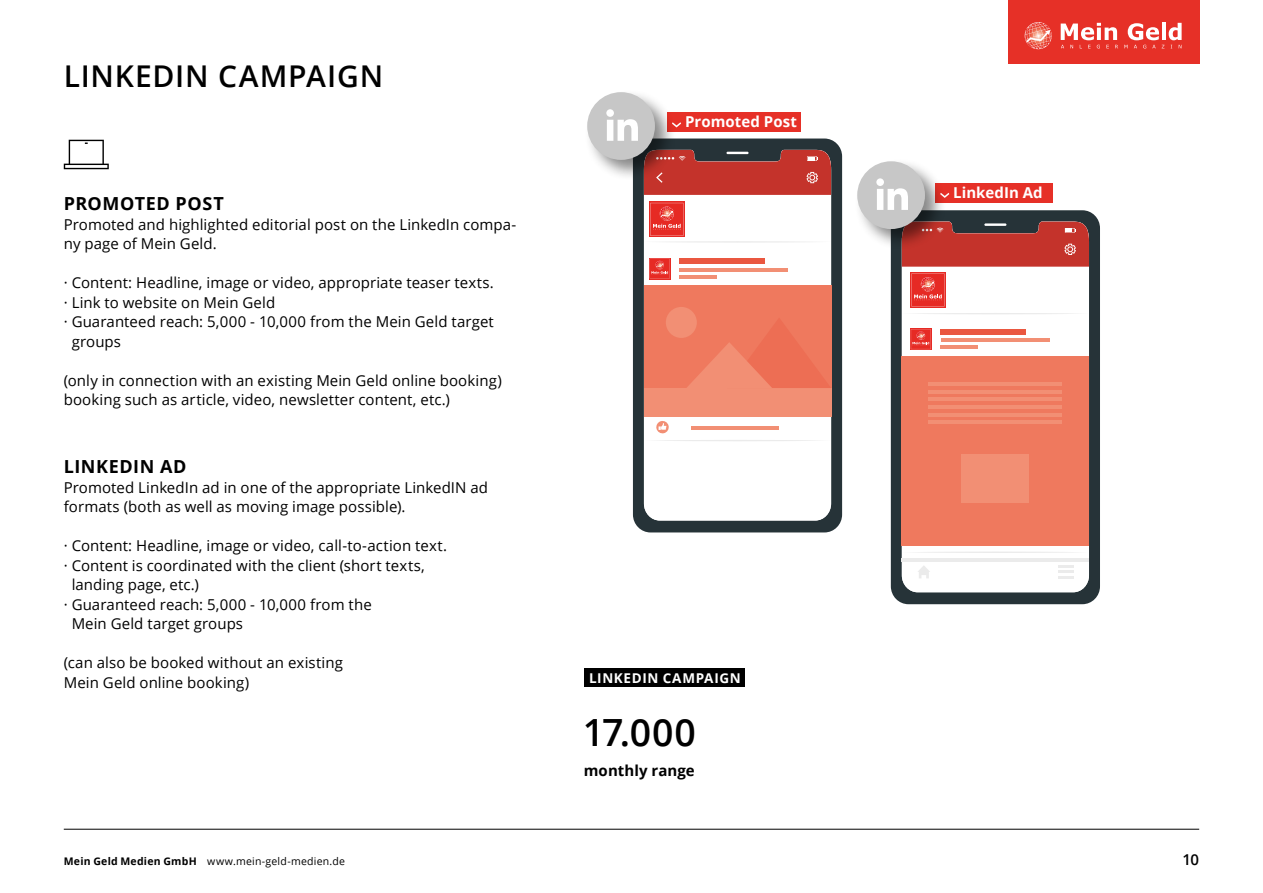
<style>
.page{position:relative;width:1263px;height:893px;background:#fff}
.page>*{position:absolute;margin:0;border:0;box-sizing:border-box;transform-origin:0 0}
.t1{font:600 37.5px "Open Sans";color:#000}
.t2{font:600 30px "Open Sans";letter-spacing:.025em;color:#000}
.t3{font:700 18px "Open Sans";letter-spacing:.03em;color:#000}
.t4{font:15px/19.5px "Open Sans";letter-spacing:.005em;color:#000}
.t5{font:700 15px "Open Sans";letter-spacing:.005em;color:#fff}
.t6{font:700 15px "Open Sans";letter-spacing:.005em;color:#000}
.t7{font:600 15px "Open Sans";color:#000}
.t8{font:700 13.5px "Open Sans";letter-spacing:.04em;color:#fff}
.t9{font:10.5px "Open Sans";letter-spacing:.02em;color:#000}
.s1{font-weight:700}
</style>
<div class="page">
<div style="left:1008px;top:0;width:191px;height:64px;background:#e63027"></div>
<hr style="left:64px;top:829px;width:1135px;height:1px;background:#000">
<svg style="left:1024px;top:22px;width:158px;height:28px"></svg>
<svg style="left:64px;top:140px;width:45px;height:29px"></svg>
<div style="left:585px;top:668px;width:160px;height:19px;background:#000"></div>
<div style="left:668px;top:112px;width:133px;height:20px;background:#e63027"></div>
<svg style="left:676px;top:122px;width:5px;height:5px"></svg>
<div style="left:936px;top:183px;width:117px;height:19px;background:#e63027"></div>
<svg style="left:633px;top:139px;width:209px;height:393px;background:#2f3a3e"></svg>
<svg style="left:644px;top:195px;width:187px;height:325px"></svg>
<svg style="left:644px;top:150px;width:187px;height:45px;background:#b13832"></svg>
<svg style="left:644px;top:420px;width:187px;height:21px"></svg>
<div style="left:644px;top:285px;width:187px;height:131px;background:#ef795e"></div>
<div style="left:666px;top:307px;width:31px;height:31px;background:#f28f74;border-radius:50%"></div>
<div style="left:644px;top:388px;width:187px;height:28px;background:#f28f74"></div>
<svg style="left:687px;top:319px;width:143px;height:69px"></svg>
<svg style="left:891px;top:210px;width:209px;height:394px;background:#303a3e"></svg>
<svg style="left:902px;top:267px;width:187px;height:325px"></svg>
<svg style="left:902px;top:222px;width:187px;height:45px;background:#b13933"></svg>
<svg style="left:917px;top:565px;width:13px;height:13px"></svg>
<svg style="left:1058px;top:565px;width:15px;height:13px"></svg>
<svg style="left:902px;top:551px;width:187px;height:2px"></svg>
<svg style="left:902px;top:313px;width:187px;height:1px"></svg>
<hr style="left:902px;top:559px;width:187px;height:3px;background:#ebebeb">
<div style="left:902px;top:357px;width:187px;height:189px;background:#ef795e"></div>
<hr style="left:929px;top:382px;width:133px;height:4px;background:#f28f74">
<hr style="left:929px;top:405px;width:133px;height:4px;background:#f28f74">
<hr style="left:929px;top:390px;width:133px;height:3px;background:#f28f74">
<hr style="left:929px;top:413px;width:133px;height:3px;background:#f28f74">
<hr style="left:929px;top:397px;width:133px;height:4px;background:#f28f74">
<hr style="left:929px;top:420px;width:133px;height:4px;background:#f28f74">
<div style="left:962px;top:454px;width:67px;height:49px;background:#f28f74"></div>
<div style="left:584px;top:89px;width:92px;height:92px;background:#000;opacity:.47"></div>
<div style="left:587px;top:92px;width:68px;height:68px;background:#c7c7c7;border-radius:50%"></div>
<svg style="left:606px;top:109px;width:32px;height:32px"></svg>
<div style="left:854px;top:158px;width:92px;height:92px;background:#000;opacity:.47"></div>
<div style="left:857px;top:161px;width:68px;height:68px;background:#c7c7c7;border-radius:50%"></div>
<svg style="left:876px;top:178px;width:32px;height:32px"></svg>
<div style="left:679px;top:259px;width:86px;height:5px;background:#ea5740"></div>
<hr style="left:679px;top:268px;width:109px;height:3px;background:#f28f74">
<hr style="left:679px;top:275px;width:38px;height:3px;background:#f28f74">
<div style="left:649px;top:201px;width:36px;height:36px;background:#e9443f"></div>
<svg style="left:644px;top:203px;width:187px;height:40px"></svg>
<div style="left:649px;top:258px;width:21px;height:21px;background:#ea4e49"></div>
<svg style="left:650px;top:259px;width:19px;height:19px"></svg>
<div style="left:940px;top:329px;width:86px;height:6px;background:#ea5740"></div>
<hr style="left:940px;top:338px;width:109px;height:4px;background:#f28f74">
<hr style="left:940px;top:345px;width:38px;height:4px;background:#f28f74">
<div style="left:910px;top:272px;width:36px;height:36px;background:#ed6662"></div>
<svg style="left:911px;top:273px;width:33px;height:33px"></svg>
<svg style="left:910px;top:328px;width:22px;height:22px"></svg>
<svg style="left:911px;top:329px;width:20px;height:20px"></svg>
<h2 class="t2" style="left:64px;top:55px;width:321px">LINKEDIN CAMPAIGN</h2>
<p class="t3" style="left:64px;top:191px;width:161px">PROMOTED POST</p>
<p class="t4" style="left:64px;top:214px;width:454px">Promoted and highlighted editorial post on the LinkedIn compa&shy;ny page of Mein Geld.</p>
<p class="t4" style="left:64px;top:272px;width:432px">· Content: Headline, image or video, appropriate teaser texts.</p>
<p class="t4" style="left:64px;top:292px;width:213px">· Link to website on Mein Geld</p>
<p class="t4" style="left:64px;top:311px;width:432px">· Guaranteed reach: 5,000 - 10,000 from the Mein Geld target</p>
<p class="t4" style="left:72px;top:331px;width:51px">groups</p>
<p class="t4" style="left:64px;top:370px;width:439px">(only in connection with an existing Mein Geld online booking) booking such as article, video, newsletter content, etc.)</p>
<p class="t3" style="left:64px;top:454px;width:124px">LINKEDIN AD</p>
<p class="t4" style="left:64px;top:477px;width:426px">Promoted LinkedIn ad in one of the appropriate LinkedIN ad formats (both as well as moving image possible).</p>
<p class="t4" style="left:64px;top:536px;width:385px">· Content: Headline, image or video, call-to-action text.</p>
<p class="t4" style="left:64px;top:555px;width:363px">· Content is coordinated with the client (short texts,</p>
<p class="t4" style="left:72px;top:575px;width:129px">landing page, etc.)</p>
<p class="t4" style="left:64px;top:594px;width:309px">· Guaranteed reach: 5,000 - 10,000 from the</p>
<p class="t4" style="left:72px;top:614px;width:173px">Mein Geld target groups</p>
<p class="t4" style="left:64px;top:653px;width:281px">(can also be booked without an existing<br>Mein Geld online booking)</p>
<p class="t5" style="left:685px;top:111px;width:114px">Promoted Post</p>
<p class="t8" style="left:589px;top:668px;width:153px">LINKEDIN CAMPAIGN</p>
<h1 class="t1" style="left:583px;top:707px;width:114px">17.000</h1>
<p class="t6" style="left:584px;top:759px;width:112px">monthly range</p>
<p class="t5" style="left:953px;top:182px;width:91px">LinkedIn Ad</p>
<p class="t9" style="left:64px;top:854px;width:283px"><span class="s1">Mein Geld Medien GmbH</span> www.mein-geld-medien.de</p>
<p class="t7" style="left:1182px;top:849px;width:18px">10</p>
</div>
